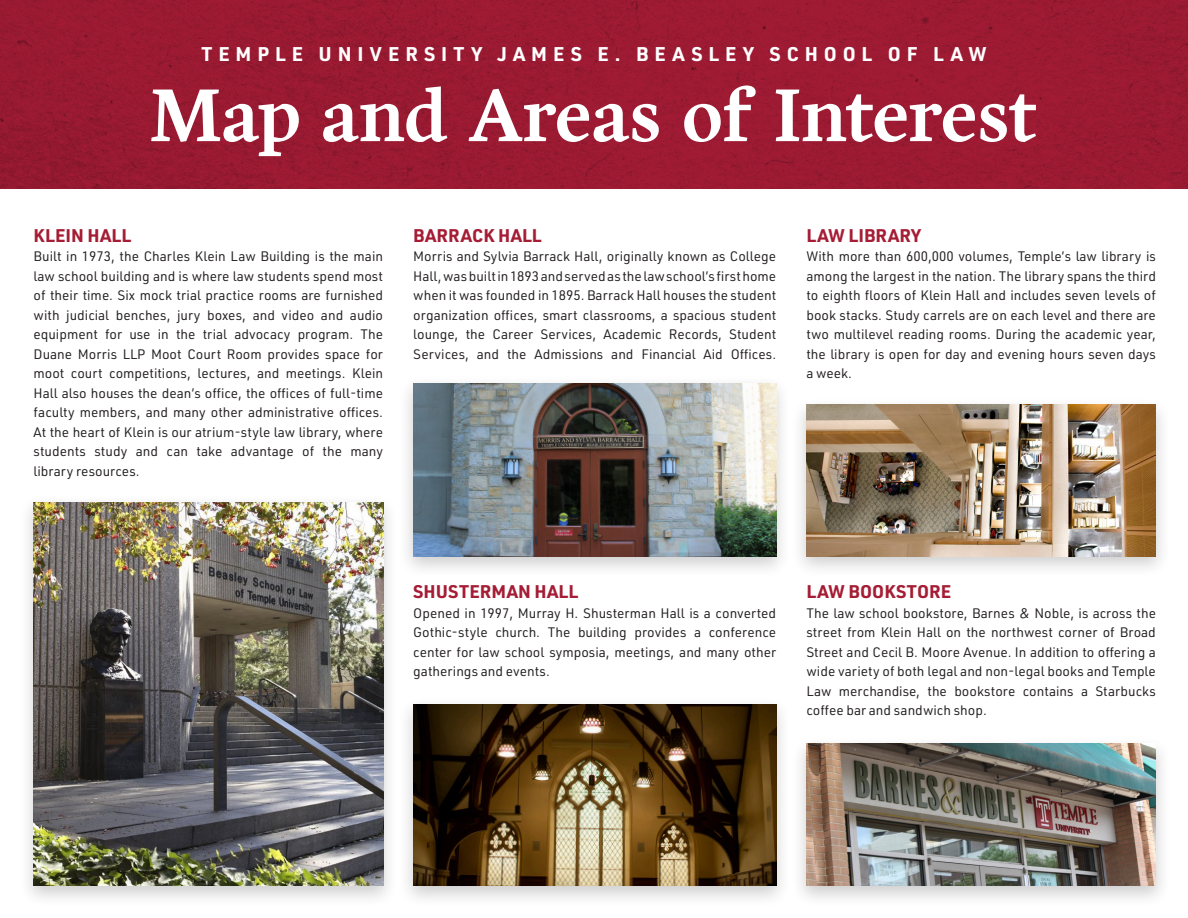
<style>
.page{position:relative;width:1188px;height:918px;background:#fff}
.page>*{position:absolute;margin:0;border:0;box-sizing:border-box;transform-origin:0 0}
.t1{font:700 75px "Harfang";letter-spacing:-.005em;color:#fff}
.t2{font:700 19.5px "URWDIN";letter-spacing:.3em;color:#fff}
.t3{font:700 18px "URWDIN";color:#a51d35}
.t4{font:13.5px/19.5px "URWDIN";color:#231f20;text-align:justify}
</style>
<div class="page">
<img style="left:0;top:0;width:1188px;height:189px">
<div style="left:398px;top:696px;width:394px;height:212px;background:#231f20;opacity:.22"></div>
<img style="left:413px;top:705px;width:363px;height:181px">
<div style="left:18px;top:494px;width:380px;height:414px;background:#231f20;opacity:.22"></div>
<img style="left:34px;top:502px;width:349px;height:384px">
<div style="left:791px;top:396px;width:380px;height:182px;background:#231f20;opacity:.22"></div>
<img style="left:806px;top:405px;width:350px;height:151px">
<div style="left:791px;top:735px;width:380px;height:173px;background:#231f20;opacity:.22"></div>
<img style="left:806px;top:744px;width:350px;height:142px">
<div style="left:398px;top:375px;width:394px;height:203px;background:#231f20;opacity:.22"></div>
<img style="left:413px;top:383px;width:363px;height:173px">
<p class="t2" style="left:201px;top:41px;width:787px">TEMPLE UNIVERSITY JAMES E. BEASLEY SCHOOL OF LAW</p>
<p class="t1" style="left:150px;top:70px;width:890px">Map and Areas of Interest</p>
<p class="t3" style="left:34px;top:223px;width:99px">KLEIN HALL</p>
<p class="t4" style="left:34px;top:246px;width:351px">Built in 1973, the Charles Klein Law Building is the main law school building and is where law students spend most of their time. Six mock trial practice rooms are furnished with judicial benches, jury boxes, and video and audio equipment for use in the trial advocacy program. The Duane Morris LLP Moot Court Room provides space for moot court competitions, lectures, and meetings. Klein Hall also houses the dean’s office, the offices of full-time faculty members, and many other administrative offices.<br>At the heart of Klein is our atrium-style law library, where students study and can take advantage of the many</p>
<p class="t4" style="left:34px;top:461px;width:108px">library resources.</p>
<p class="t3" style="left:413px;top:223px;width:130px">BARRACK HALL</p>
<p class="t4" style="left:413px;top:246px;width:364px">Morris and Sylvia Barrack Hall, originally known as College Hall, was built in 1893 and served as the law school’s first home when it was founded in 1895. Barrack Hall houses the student organization offices, smart classrooms, a spacious student lounge, the Career Services, Academic Records, Student Services, and the Admissions and Financial Aid Offices.</p>
<p class="t3" style="left:806px;top:223px;width:116px">LAW LIBRARY</p>
<p class="t4" style="left:806px;top:246px;width:351px">With more than 600,000 volumes, Temple’s law library is among the largest in the nation. The library spans the third to eighth floors of Klein Hall and includes seven levels of book stacks. Study carrels are on each level and there are two multilevel reading rooms. During the academic year, the library is open for day and evening hours seven days</p>
<p class="t4" style="left:806px;top:363px;width:47px">a week.</p>
<p class="t3" style="left:413px;top:579px;width:166px">SHUSTERMAN HALL</p>
<p class="t4" style="left:413px;top:603px;width:364px">Opened in 1997, Murray H. Shusterman Hall is a converted<br>Gothic-style church. The building provides a conference</p>
<p class="t4" style="left:413px;top:642px;width:364px">center for law school symposia, meetings, and many other</p>
<p class="t4" style="left:413px;top:661px;width:138px">gatherings and events.</p>
<p class="t3" style="left:806px;top:579px;width:147px">LAW BOOKSTORE</p>
<p class="t4" style="left:806px;top:603px;width:351px">The law school bookstore, Barnes &amp; Noble, is across the street from Klein Hall on the northwest corner of Broad Street and Cecil B. Moore Avenue. In addition to offering a wide variety of both legal and non-legal books and Temple Law merchandise, the bookstore contains a Starbucks coffee bar and sandwich shop.</p>
</div>
